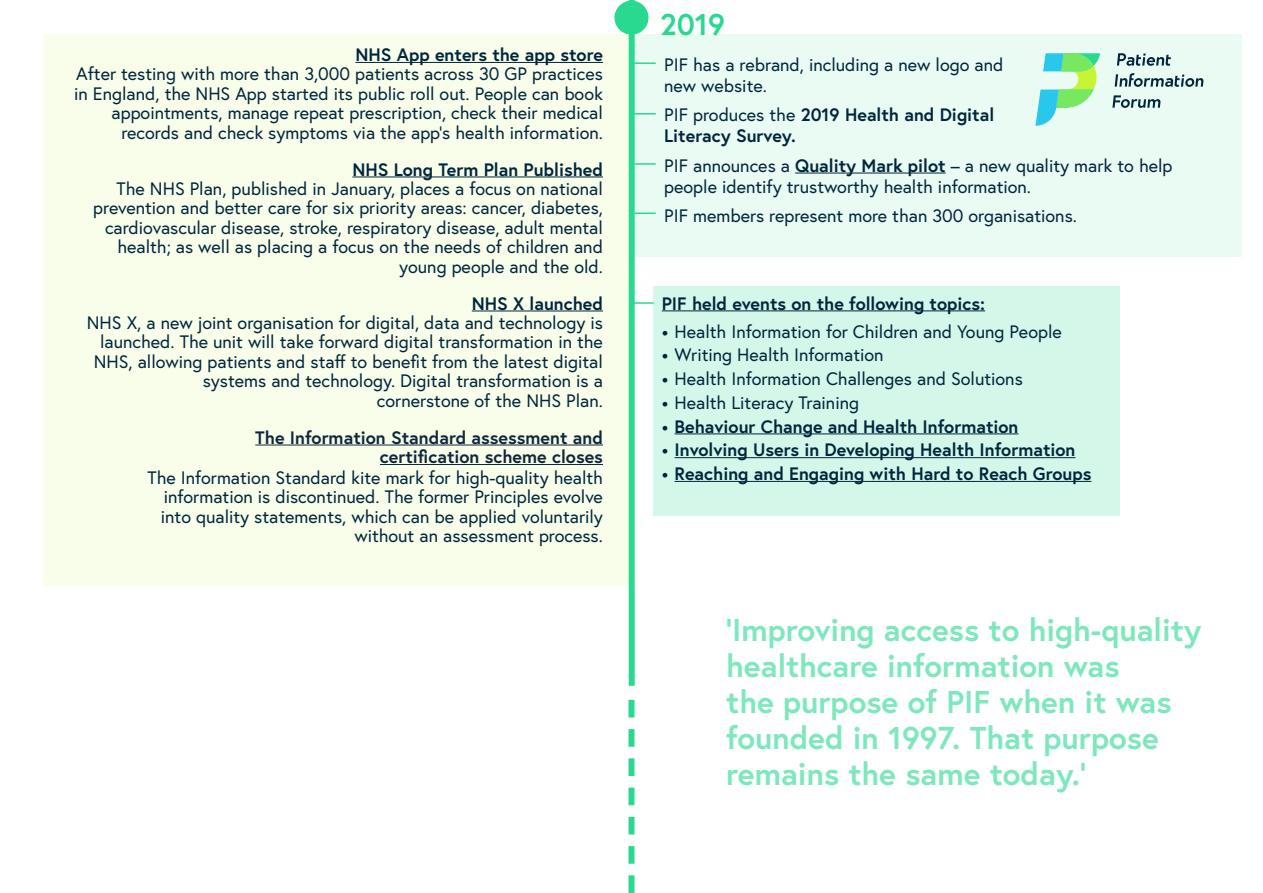
<style>
.page{position:relative;width:1263px;height:893px;background:#fff}
.page>*{position:absolute;margin:0;border:0;box-sizing:border-box;transform-origin:0 0}
.t1{font:700 31.5px/36px "Europa";color:#7ee8bc}
.t2{font:700 30px "Europa";color:#29d98f}
.t3{font:18px/19.5px "Europa";color:#00263d;text-align:right}
.t4{font:700 18px/21px "Europa";color:#00263d}
.t5{font:700 18px/19.5px "Europa";color:#0f273c;text-align:right}
.s1{font-weight:400}
.s2{font-weight:700}
.s3{font-family:"Museo Sans 300";font-size:16.5px}
.s4{font-family:"Museo Sans 300";font-weight:400;font-size:16.5px}
</style>
<div class="page">
<div style="left:631px;top:34px;width:611px;height:223px;background:#eafbf4"></div>
<hr style="left:795px;top:173px;width:151px;height:1px;background:#00263d">
<div style="left:653px;top:287px;width:466px;height:229px;background:#d4f7e9"></div>
<hr style="left:662px;top:311px;width:323px;height:1px;background:#00263d">
<hr style="left:674px;top:434px;width:344px;height:1px;background:#00263d">
<hr style="left:674px;top:457px;width:401px;height:1px;background:#00263d">
<hr style="left:674px;top:481px;width:417px;height:1px;background:#00263d">
<svg style="left:1035px;top:53px;width:65px;height:73px"></svg>
<svg style="left:1112px;top:95px;width:49px;height:13px"></svg>
<svg style="left:1117px;top:53px;width:54px;height:13px"></svg>
<svg style="left:1115px;top:73px;width:88px;height:14px"></svg>
<div style="left:43px;top:34px;width:588px;height:552px;background:#f9feeb"></div>
<hr style="left:355px;top:62px;width:248px;height:1px;background:#00263d">
<hr style="left:352px;top:177px;width:251px;height:1px;background:#00263d">
<hr style="left:472px;top:311px;width:131px;height:1px;background:#00263d">
<hr style="left:255px;top:445px;width:348px;height:1px;background:#0f273c">
<hr style="left:380px;top:464px;width:223px;height:1px;background:#0f273c">
<hr style="left:634px;top:62px;width:22px;height:2px;background:#29d98f">
<hr style="left:634px;top:113px;width:22px;height:2px;background:#29d98f">
<hr style="left:634px;top:163px;width:22px;height:2px;background:#29d98f">
<svg style="left:635px;top:213px;width:21px;height:1px"></svg>
<hr style="left:632px;top:302px;width:22px;height:2px;background:#29d98f">
<div style="left:629px;top:0;width:6px;height:686px;background:#29d98f"></div>
<div style="left:614px;top:1px;width:34px;height:34px;background:#29d98f;border-radius:50%"></div>
<svg style="left:628px;top:700px;width:6px;height:193px"></svg>
<p class="t4" style="left:355px;top:44px;width:249px">NHS App enters the app store</p>
<p class="t3" style="left:74px;top:64px;width:530px">After testing with more than 3,000 patients across 30 GP practices in England, the NHS App started its public roll out. People can book appointments, manage repeat prescription, check their medical records and check symptoms via the app’s health information.</p>
<p class="t4" style="left:352px;top:158px;width:252px">NHS Long Term Plan Published</p>
<p class="t3" style="left:93px;top:178px;width:511px">The NHS Plan, published in January, places a focus on national prevention and better care for six priority areas: cancer, diabetes, cardiovascular disease, stroke, respiratory disease, adult mental health; as well as placing a focus on the needs of children and young people and the old.</p>
<p class="t4" style="left:472px;top:292px;width:133px">NHS X launched</p>
<p class="t3" style="left:87px;top:312px;width:518px">NHS X, a new joint organisation for digital, data and technology is launched. The unit will take forward digital transformation in the NHS, allowing patients and staff to benefit from the latest digital systems and technology. Digital transformation is a<br>cornerstone of the NHS Plan.</p>
<p class="t5" style="left:255px;top:427px;width:349px">The Information Standard assessment and certification scheme closes</p>
<p class="t3" style="left:147px;top:467px;width:457px">The Information Standard kite mark for high-quality health information is discontinued. The former Principles evolve into quality statements, which can be applied voluntarily without an assessment process.</p>
<h2 class="t2" style="left:660px;top:4px;width:67px">2019</h2>
<p class="t3" style="left:664px;top:53px;width:341px;line-height:21px;text-align:left">PIF has a rebrand, including a new logo and new website.</p>
<p class="t4" style="left:664px;top:104px;width:331px"><span class="s1">PIF produces the</span> 2019 Health and Digital<br>Literacy Survey.</p>
<p class="t3" style="left:664px;top:155px;width:510px;line-height:21px;text-align:left">PIF announces a <span class="s2">Quality Mark pilot</span> – a new quality mark to help people identify trustworthy health information.</p>
<p class="t3" style="left:664px;top:206px;width:414px">PIF members represent more than 300 organisations.</p>
<p class="t4" style="left:662px;top:292px;width:325px">PIF held events on the following topics:</p>
<p class="t3" style="left:662px;top:321px;width:402px"><span class="s3">•</span> Health Information for Children and Young People</p>
<p class="t3" style="left:662px;top:345px;width:223px"><span class="s3">•</span> Writing Health Information</p>
<p class="t3" style="left:662px;top:369px;width:363px"><span class="s3">•</span> Health Information Challenges and Solutions</p>
<p class="t3" style="left:662px;top:392px;width:199px"><span class="s3">•</span> Health Literacy Training</p>
<p class="t4" style="left:662px;top:415px;width:358px"><span class="s4">•</span> Behaviour Change and Health Information</p>
<p class="t4" style="left:662px;top:439px;width:415px"><span class="s4">•</span> Involving Users in Developing Health Information</p>
<p class="t4" style="left:662px;top:463px;width:431px"><span class="s4">•</span> Reaching and Engaging with Hard to Reach Groups</p>
<h1 class="t1" style="left:726px;top:611px;width:477px">‘Improving access to high-quality healthcare information was<br>the purpose of PIF when it was founded in 1997. That purpose remains the same today.’</h1>
</div>
